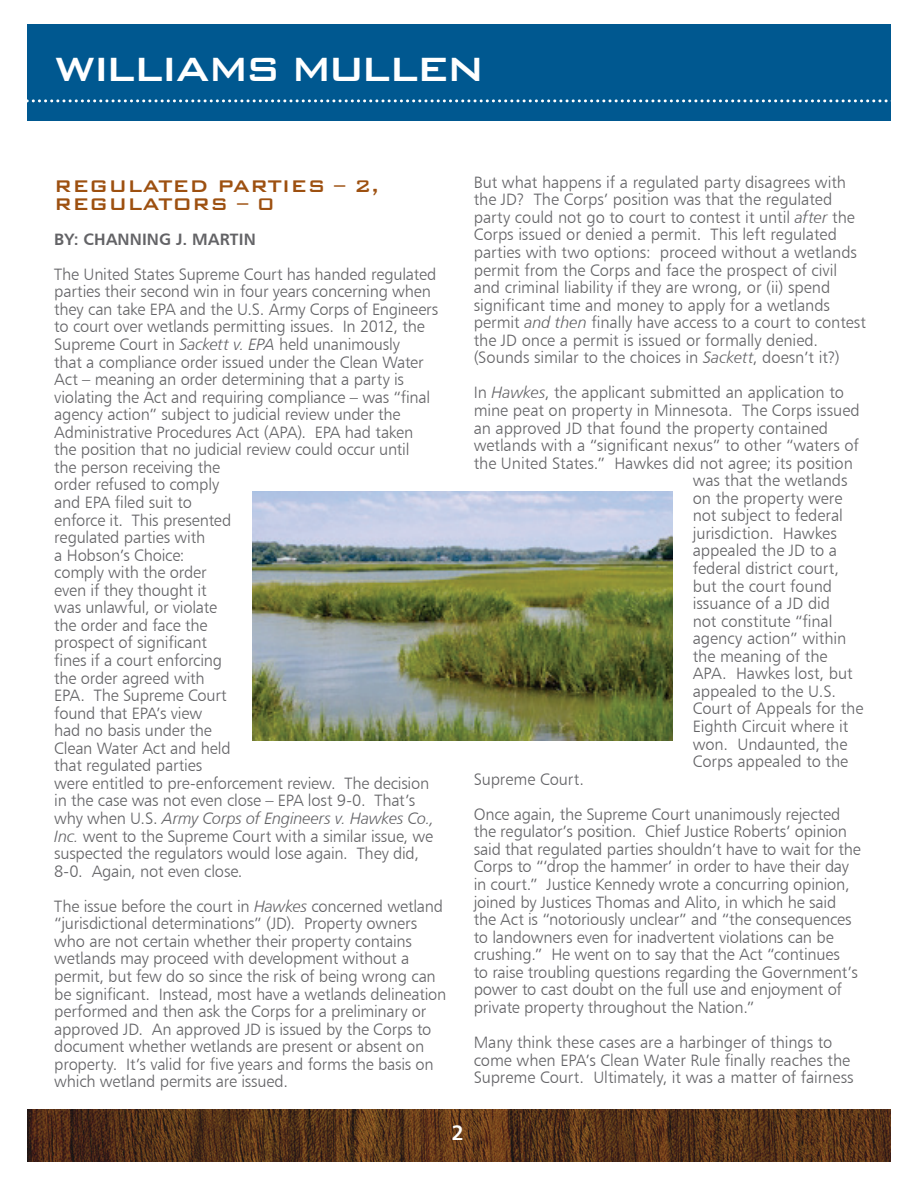
<style>
.page{position:relative;width:918px;height:1188px;background:#fff}
.page>*{position:absolute;margin:0;border:0;box-sizing:border-box;transform-origin:0 0}
.t1{font:500 45px "Bank Gothic BT";letter-spacing:-.065em;color:#fff}
.t2{font:500 22.5px/17.5px "Bank Gothic BT";color:#9d5010}
.t3{font:21px "Humanist 777 BT Bold B";color:#fff}
.t4{font:16.5px/17.5px "Humanist 777 BT Light B";letter-spacing:-.01em;color:#636366}
.t5{font:16.5px "Humanist 777 BT Light Italic B";letter-spacing:-.015em;color:#636366}
.t6{font:16.5px "Humanist 777 BT Bold B";letter-spacing:.005em;color:#636366}
.s1{font-family:"Humanist 777 BT Light Italic B"}
.s2{font-family:"Humanist 777 BT Light B"}
</style>
<div class="page">
<img style="left:27px;top:1109px;width:864px;height:52px">
<div style="left:27px;top:25px;width:864px;height:96px;background:#005890"></div>
<img style="left:253px;top:492px;width:420px;height:248px">
<svg style="left:27px;top:99px;width:864px;height:3px"></svg>
<h1 class="t1" style="left:54px;top:45px;width:433px">WILLIAMS MULLEN</h1>
<h2 class="t2" style="left:54px;top:177px;width:326px">REGULATED PARTIES – 2,<br>REGULATORS – 0</h2>
<p class="t6" style="left:54px;top:229px;width:203px">BY: CHANNING J. MARTIN</p>
<p class="t4" style="left:54px;top:265px;width:386px">The United States Supreme Court has handed regulated parties their second win in four years concerning when they can take EPA and the U.S. Army Corps of Engineers to court over wetlands permitting issues. In 2012, the Supreme Court in <span class="s1">Sackett v. EPA</span> held unanimously<br>that a compliance order issued under the Clean Water Act – meaning an order determining that a party is violating the Act and requiring compliance – was “final agency action” subject to judicial review under the Administrative Procedures Act (APA). EPA had taken the position that no judicial review could occur until<br>the person receiving the<br>order refused to comply<br>and EPA filed suit to<br>enforce it. This presented<br>regulated parties with<br>a Hobson’s Choice:<br>comply with the order<br>even if they thought it<br>was unlawful, or violate<br>the order and face the<br>prospect of significant<br>fines if a court enforcing<br>the order agreed with<br>EPA. The Supreme Court<br>found that EPA’s view<br>had no basis under the<br>Clean Water Act and held<br>that regulated parties<br>were entitled to pre-enforcement review. The decision in the case was not even close – EPA lost 9-0. That’s</p>
<p class="t5" style="left:54px;top:808px;width:382px"><span class="s2">why when U.S.</span> Army Corps of Engineers v. Hawkes Co.,</p>
<p class="t4" style="left:54px;top:827px;width:380px"><span class="s1">Inc.</span> went to the Supreme Court with a similar issue, we suspected the regulators would lose again. They did,<br>8-0. Again, not even close.</p>
<p class="t4" style="left:54px;top:897px;width:394px">The issue before the court in <span class="s1">Hawkes</span> concerned wetland “jurisdictional determinations” (JD). Property owners who are not certain whether their property contains wetlands may proceed with development without a permit, but few do so since the risk of being wrong can be significant. Instead, most have a wetlands delineation performed and then ask the Corps for a preliminary or approved JD. An approved JD is issued by the Corps to document whether wetlands are present or absent on property. It’s valid for five years and forms the basis on which wetland permits are issued.</p>
<p class="t4" style="left:474px;top:173px;width:394px">But what happens if a regulated party disagrees with the JD? The Corps’ position was that the regulated party could not go to court to contest it until <span class="s1">after</span> the Corps issued or denied a permit. This left regulated parties with two options: proceed without a wetlands permit from the Corps and face the prospect of civil and criminal liability if they are wrong, or (ii) spend significant time and money to apply for a wetlands permit <span class="s1">and then</span> finally have access to a court to contest the JD once a permit is issued or formally denied. (Sounds similar to the choices in <span class="s1">Sackett</span>, doesn’t it?)</p>
<p class="t4" style="left:474px;top:384px;width:372px">In <span class="s1">Hawkes</span>, the applicant submitted an application to</p>
<p class="t4" style="left:474px;top:401px;width:388px">mine peat on property in Minnesota. The Corps issued</p>
<p class="t4" style="left:474px;top:419px;width:356px">an approved JD that found the property contained</p>
<p class="t4" style="left:474px;top:436px;width:387px">wetlands with a “significant nexus” to other “waters of</p>
<p class="t4" style="left:474px;top:454px;width:381px">the United States.” Hawkes did not agree; its position</p>
<p class="t4" style="left:693px;top:471px;width:156px">was that the wetlands</p>
<p class="t4" style="left:693px;top:489px;width:151px">on the property were</p>
<p class="t4" style="left:693px;top:507px;width:152px">not subject to federal</p>
<p class="t4" style="left:693px;top:524px;width:146px">jurisdiction. Hawkes</p>
<p class="t4" style="left:693px;top:542px;width:146px">appealed the JD to a</p>
<p class="t4" style="left:693px;top:559px;width:148px">federal district court,</p>
<p class="t4" style="left:693px;top:577px;width:141px">but the court found</p>
<p class="t4" style="left:693px;top:594px;width:139px">issuance of a JD did</p>
<p class="t4" style="left:693px;top:612px;width:141px">not constitute “final</p>
<p class="t4" style="left:693px;top:629px;width:155px">agency action” within</p>
<p class="t4" style="left:693px;top:647px;width:136px">the meaning of the</p>
<p class="t4" style="left:693px;top:665px;width:162px">APA. Hawkes lost, but</p>
<p class="t4" style="left:693px;top:682px;width:145px">appealed to the U.S.</p>
<p class="t4" style="left:693px;top:700px;width:172px">Court of Appeals for the</p>
<p class="t4" style="left:693px;top:717px;width:157px">Eighth Circuit where it</p>
<p class="t4" style="left:693px;top:735px;width:156px">won. Undaunted, the</p>
<p class="t4" style="left:693px;top:752px;width:157px">Corps appealed to the</p>
<p class="t4" style="left:474px;top:770px;width:112px">Supreme Court.</p>
<p class="t4" style="left:474px;top:805px;width:389px">Once again, the Supreme Court unanimously rejected the regulator’s position. Chief Justice Roberts’ opinion said that regulated parties shouldn’t have to wait for the Corps to “‘drop the hammer’ in order to have their day in court.” Justice Kennedy wrote a concurring opinion, joined by Justices Thomas and Alito, in which he said the Act is “notoriously unclear” and “the consequences to landowners even for inadvertent violations can be crushing.” He went on to say that the Act “continues<br>to raise troubling questions regarding the Government’s power to cast doubt on the full use and enjoyment of private property throughout the Nation.”</p>
<p class="t4" style="left:474px;top:1033px;width:382px">Many think these cases are a harbinger of things to come when EPA’s Clean Water Rule finally reaches the<br>Supreme Court. Ultimately, it was a matter of fairness</p>
<p class="t3" style="left:451px;top:1119px;width:14px">2</p>
</div>
